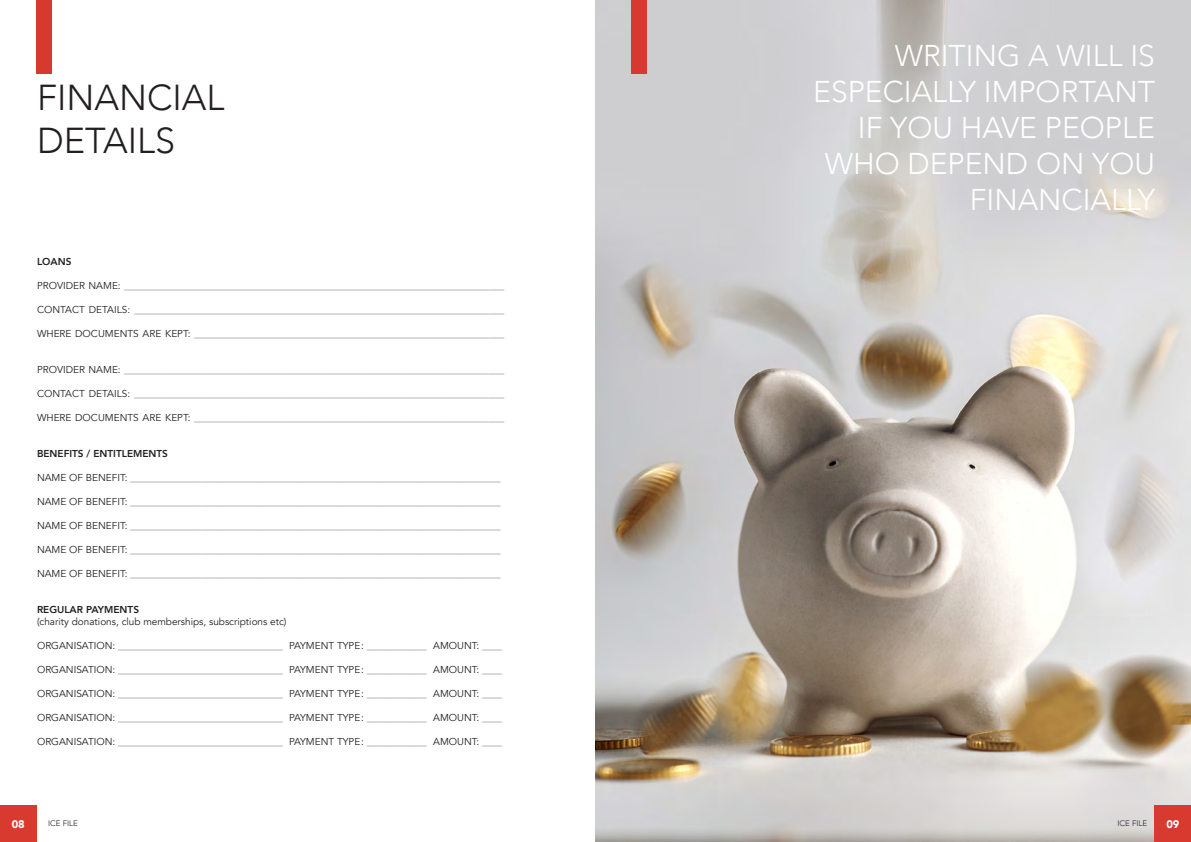
<style>
.page{position:relative;width:1191px;height:842px;background:#fff}
.page>*{position:absolute;margin:0;border:0;box-sizing:border-box;transform-origin:0 0}
.t1{font:300 36px "Avenir";color:#231f20}
.t2{font:300 30px/36px "Avenir";color:#fff;text-align:right}
.t3{font:900 11px "Avenir";color:#fff}
.t4{font:10px "Avenir";color:#76787b}
.t5{font:10px "Avenir";color:#231f20}
.t6{font:800 10px "Avenir";color:#231f20}
.t7{font:300 8px "Avenir";color:#231f20}
.s1{color:#231f20}
</style>
<div class="page">
<img style="left:595px;top:0;width:596px;height:842px">
<div style="left:37px;top:0;width:15px;height:74px;background:#d6392e"></div>
<div style="left:0;top:806px;width:36px;height:36px;background:#d93a2f"></div>
<div style="left:1155px;top:806px;width:36px;height:36px;background:#d93a2f"></div>
<div style="left:631px;top:0;width:15px;height:74px;background:#d6392e"></div>
<p class="t1" style="left:37px;top:76px;width:189px">FINANCIAL</p>
<p class="t1" style="left:37px;top:119px;width:140px">DETAILS</p>
<p class="t6" style="left:37px;top:254px;width:36px">LOANS</p>
<p class="t4" style="left:37px;top:280px;width:469px"><span class="s1">PROVIDER NAME:</span> ____________________________________________________________________________</p>
<p class="t4" style="left:37px;top:304px;width:469px"><span class="s1">CONTACT DETAILS:</span> __________________________________________________________________________</p>
<p class="t4" style="left:37px;top:328px;width:469px"><span class="s1">WHERE DOCUMENTS ARE KEPT:</span> ______________________________________________________________</p>
<p class="t4" style="left:37px;top:364px;width:469px"><span class="s1">PROVIDER NAME:</span> ____________________________________________________________________________</p>
<p class="t4" style="left:37px;top:388px;width:469px"><span class="s1">CONTACT DETAILS:</span> __________________________________________________________________________</p>
<p class="t4" style="left:37px;top:412px;width:469px"><span class="s1">WHERE DOCUMENTS ARE KEPT:</span> ______________________________________________________________</p>
<p class="t6" style="left:37px;top:446px;width:132px">BENEFITS / ENTITLEMENTS</p>
<p class="t4" style="left:37px;top:472px;width:465px"><span class="s1">NAME OF BENEFIT:</span> __________________________________________________________________________</p>
<p class="t4" style="left:37px;top:496px;width:465px"><span class="s1">NAME OF BENEFIT:</span> __________________________________________________________________________</p>
<p class="t4" style="left:37px;top:520px;width:465px"><span class="s1">NAME OF BENEFIT:</span> __________________________________________________________________________</p>
<p class="t4" style="left:37px;top:544px;width:465px"><span class="s1">NAME OF BENEFIT:</span> __________________________________________________________________________</p>
<p class="t4" style="left:37px;top:568px;width:465px"><span class="s1">NAME OF BENEFIT:</span> __________________________________________________________________________</p>
<p class="t6" style="left:37px;top:602px;width:104px">REGULAR PAYMENTS</p>
<p class="t5" style="left:37px;top:616px;width:251px">(charity donations, club memberships, subscriptions etc)</p>
<p class="t4" style="left:37px;top:640px;width:466px"><span class="s1">ORGANISATION:</span> _________________________________ <span class="s1">PAYMENT TYPE:</span> ____________ <span class="s1">AMOUNT:</span> ____</p>
<p class="t4" style="left:37px;top:664px;width:466px"><span class="s1">ORGANISATION:</span> _________________________________ <span class="s1">PAYMENT TYPE:</span> ____________ <span class="s1">AMOUNT:</span> ____</p>
<p class="t4" style="left:37px;top:688px;width:466px"><span class="s1">ORGANISATION:</span> _________________________________ <span class="s1">PAYMENT TYPE:</span> ____________ <span class="s1">AMOUNT:</span> ____</p>
<p class="t4" style="left:37px;top:712px;width:466px"><span class="s1">ORGANISATION:</span> _________________________________ <span class="s1">PAYMENT TYPE:</span> ____________ <span class="s1">AMOUNT:</span> ____</p>
<p class="t4" style="left:37px;top:736px;width:466px"><span class="s1">ORGANISATION:</span> _________________________________ <span class="s1">PAYMENT TYPE:</span> ____________ <span class="s1">AMOUNT:</span> ____</p>
<p class="t2" style="left:813px;top:38px;width:343px">WRITING A WILL IS<br>ESPECIALLY IMPORTANT<br>IF YOU HAVE PEOPLE<br>WHO DEPEND ON YOU<br>FINANCIALLY</p>
<p class="t3" style="left:12px;top:815px;width:15px">08</p>
<p class="t7" style="left:1117px;top:819px;width:31px">ICE FILE</p>
<p class="t3" style="left:1166px;top:815px;width:15px">09</p>
<p class="t7" style="left:48px;top:819px;width:31px">ICE FILE</p>
</div>
